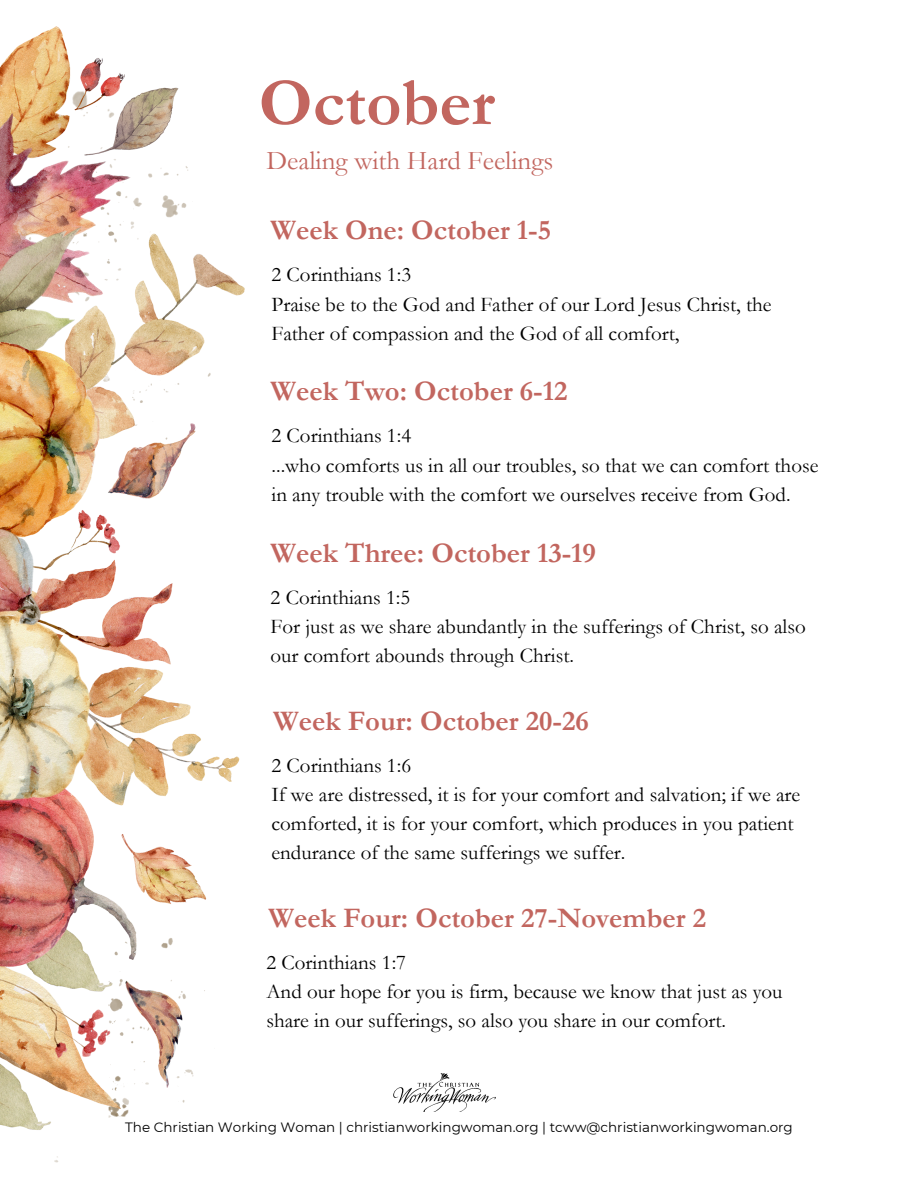
<style>
.page{position:relative;width:918px;height:1188px;background:#fff}
.page>*{position:absolute;margin:0;border:0;box-sizing:border-box;transform-origin:0 0}
.t1{font:700 68.4px "Garamond";color:#c2665f}
.t2{font:700 28.5px "Garamond";color:#c2665f}
.t3{font:27px "Garamond";color:#c2665f}
.t4{font:21px/29.2px "Garamond";color:#000}
.t5{font:13.5px "Montserrat";color:#000}
</style>
<div class="page">
<img style="left:393px;top:1073px;width:103px;height:39px">
<img style="left:0;top:26px;width:244px;height:1136px">
<h2 class="t1" style="left:259px;top:66px;width:238px">October</h2>
<h4 class="t3" style="left:266px;top:145px;width:288px">Dealing with Hard Feelings</h4>
<h2 class="t2" style="left:271px;top:215px;width:282px">Week One: October 1-5</h2>
<h2 class="t4" style="left:272px;top:260px;width:502px">2 Corinthians 1:3<br>Praise be to the God and Father of our Lord Jesus Christ, the<br>Father of compassion and the God of all comfort,</h2>
<h4 class="t2" style="left:271px;top:376px;width:298px">Week Two: October 6-12</h4>
<h4 class="t4" style="left:272px;top:421px;width:548px">2 Corinthians 1:4<br>...who comforts us in all our troubles, so that we can comfort those in any trouble with the comfort we ourselves receive from God.</h4>
<h2 class="t2" style="left:271px;top:538px;width:327px">Week Three: October 13-19</h2>
<h3 class="t4" style="left:271px;top:583px;width:537px">2 Corinthians 1:5<br>For just as we share abundantly in the sufferings of Christ, so also our comfort abounds through Christ.</h3>
<h4 class="t2" style="left:273px;top:706px;width:317px">Week Four: October 20-26</h4>
<h2 class="t4" style="left:272px;top:751px;width:530px">2 Corinthians 1:6<br>If we are distressed, it is for your comfort and salvation; if we are comforted, it is for your comfort, which produces in you patient endurance of the same sufferings we suffer.</h2>
<p class="t2" style="left:269px;top:903px;width:439px">Week Four: October 27-November 2</p>
<p class="t4" style="left:266px;top:948px;width:518px">2 Corinthians 1:7<br>And our hope for you is firm, because we know that just as you share in our sufferings, so also you share in our comfort.</p>
<h4 class="t5" style="left:125px;top:1119px;width:669px">The Christian Working Woman | christianworkingwoman.org | tcww@christianworkingwoman.org</h4>
</div>
